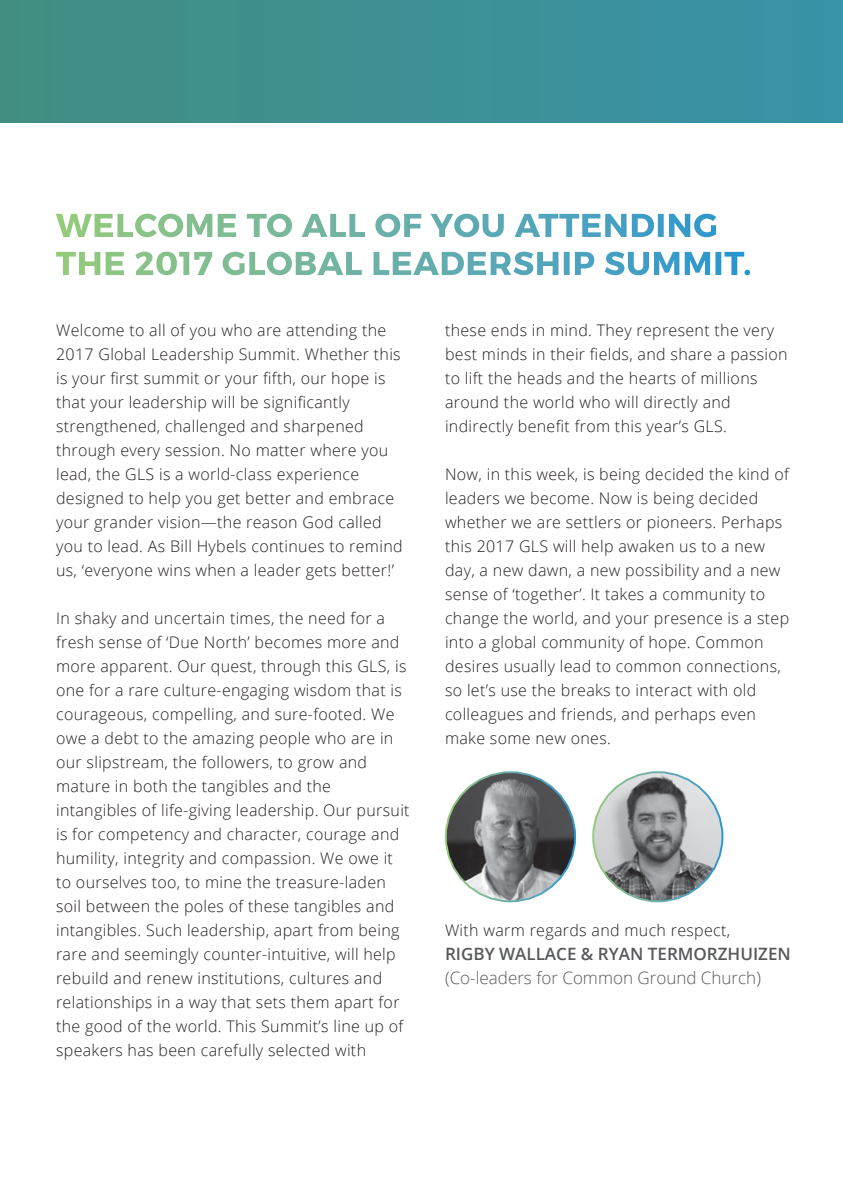
<style>
.page{position:relative;width:843px;height:1191px;background:#fff}
.page>*{position:absolute;margin:0;border:0;box-sizing:border-box;transform-origin:0 0}
.t1{font:300 17px "Open Sans";color:#58595b}
.t2{font:600 17px "Open Sans";color:#58595b}
.t3{font:300 16px/24px "Open Sans";letter-spacing:.02em;color:#231f20}
</style>
<div class="page">
<img style="left:445px;top:772px;width:130px;height:129px;border-radius:65px">
<img style="left:593px;top:772px;width:129px;height:129px;border-radius:65px">
<hr style="left:842px;top:122px;width:1px;height:1069px;background:#ebebec">
<svg style="left:0;top:0;width:842px;height:122px;background:#3991a1"></svg>
<svg style="left:56px;top:213px;width:95px;height:62px"></svg>
<div style="left:10px;top:0;width:125px;height:123px;background:#418f85"></div>
<svg style="left:151px;top:251px;width:297px;height:25px"></svg>
<svg style="left:217px;top:251px;width:266px;height:13px"></svg>
<svg style="left:135px;top:0;width:581px;height:241px"></svg>
<p class="t3" style="left:56px;top:317px;width:348px">Welcome to all of you who are attending the 2017 Global Leadership Summit. Whether this is your first summit or your fifth, our hope is that your leadership will be significantly strengthened, challenged and sharpened through every session. No matter where you lead, the GLS is a world-class experience designed to help you get better and embrace your grander vision—the reason God called you to lead. As Bill Hybels continues to remind us, ‘everyone wins when a leader gets better!’</p>
<p class="t3" style="left:56px;top:605px;width:355px">In shaky and uncertain times, the need for a fresh sense of ‘Due North’ becomes more and more apparent. Our quest, through this GLS, is one for a rare culture-engaging wisdom that is courageous, compelling, and sure-footed. We owe a debt to the amazing people who are in our slipstream, the followers, to grow and mature in both the tangibles and the intangibles of life-giving leadership. Our pursuit is for competency and character, courage and humility, integrity and compassion. We owe it to ourselves too, to mine the treasure-laden soil between the poles of these tangibles and intangibles. Such leadership, apart from being rare and seemingly counter-intuitive, will help rebuild and renew institutions, cultures and relationships in a way that sets them apart for the good of the world. This Summit’s line up of speakers has been carefully selected with</p>
<p class="t3" style="left:445px;top:317px;width:344px">these ends in mind. They represent the very best minds in their fields, and share a passion to lift the heads and the hearts of millions around the world who will directly and indirectly benefit from this year’s GLS.</p>
<p class="t3" style="left:445px;top:461px;width:345px">Now, in this week, is being decided the kind of leaders we become. Now is being decided whether we are settlers or pioneers. Perhaps this 2017 GLS will help awaken us to a new day, a new dawn, a new possibility and a new sense of ‘together’. It takes a community to change the world, and your presence is a step into a global community of hope. Common desires usually lead to common connections, so let’s use the breaks to interact with old colleagues and friends, and perhaps even make some new ones.</p>
<p class="t3" style="left:445px;top:917px;width:287px">With warm regards and much respect,</p>
<p class="t2" style="left:445px;top:942px;width:347px">RIGBY WALLACE &amp; RYAN TERMORZHUIZEN</p>
<p class="t1" style="left:445px;top:966px;width:317px">(Co-leaders for Common Ground Church)</p>
</div>
